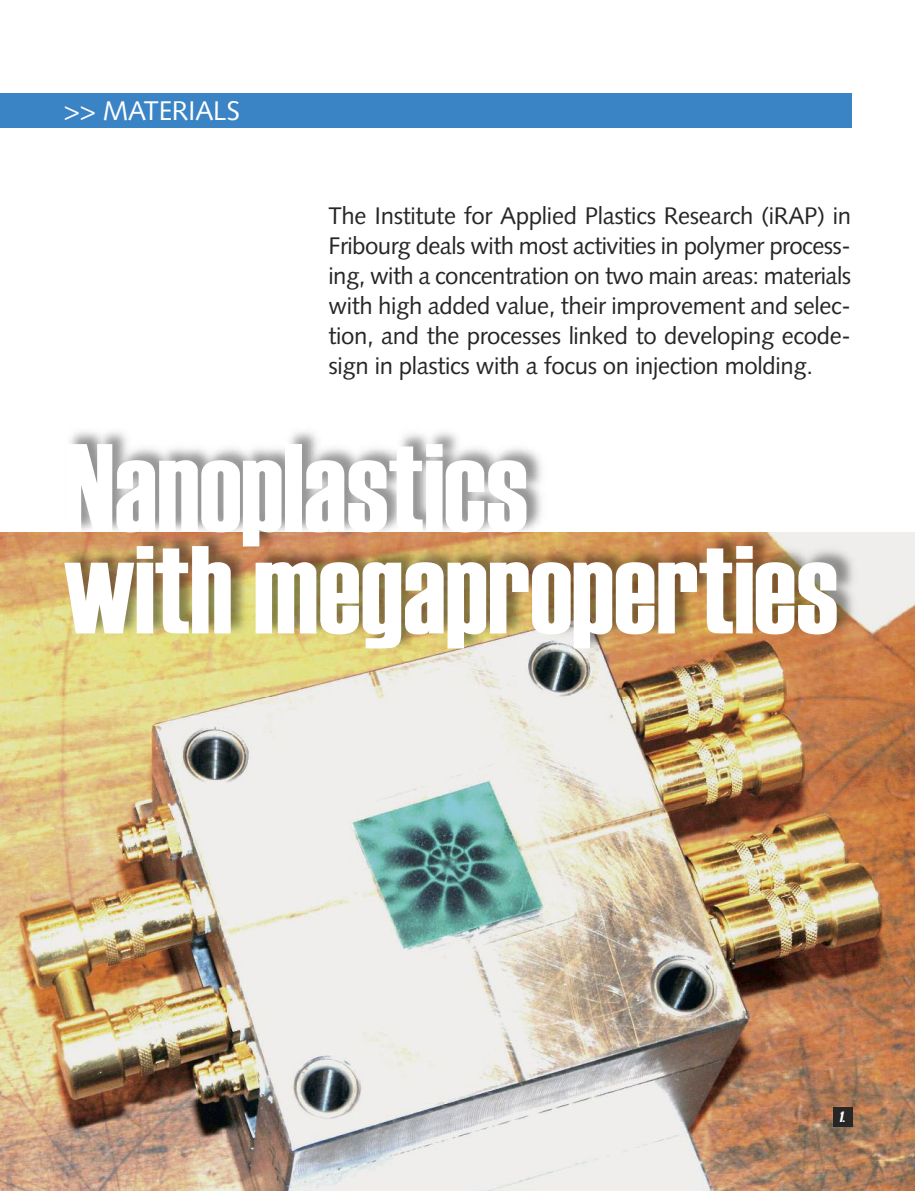
<style>
.page{position:relative;width:915px;height:1191px;background:#fff}
.page>*{position:absolute;margin:0;border:0;box-sizing:border-box;transform-origin:0 0}
.t1{font:124.8px/102px "Haettenschweiler";color:#fff;scale:.95 1}
.t2{font:27px "Syntax";letter-spacing:-.01em;color:#fff}
.t3{font:24px/30px "Syntax";letter-spacing:-.015em;color:#272627;text-align:justify}
.t4{font:italic 15px "Haettenschweiler";color:#fff;scale:.95 1}
</style>
<div class="page">
<img style="left:0;top:532px;width:914px;height:659px">
<img style="left:30px;top:432px;width:885px;height:264px">
<div style="left:0;top:94px;width:850px;height:34px;background:#3a84c6"></div>
<div style="left:832px;top:1107px;width:19px;height:19px;background:#272627"></div>
<p class="t2" style="left:64px;top:100px;width:177px">&gt;&gt; MATERIALS</p>
<p class="t3" style="left:328px;top:203px;width:524px">The Institute for Applied Plastics Research (iRAP) in Fribourg deals with most activities in polymer process&shy;ing, with a concentration on two main areas: materials with high added value, their improvement and selec&shy;tion, and the processes linked to developing ecode&shy;sign in plastics with a focus on injection molding.</p>
<h1 class="t1" style="left:64px;top:430px;width:816px">Nanoplastics<br>with megaproperties</h1>
<p class="t4" style="left:838px;top:1108px;width:11px">1.</p>
</div>
